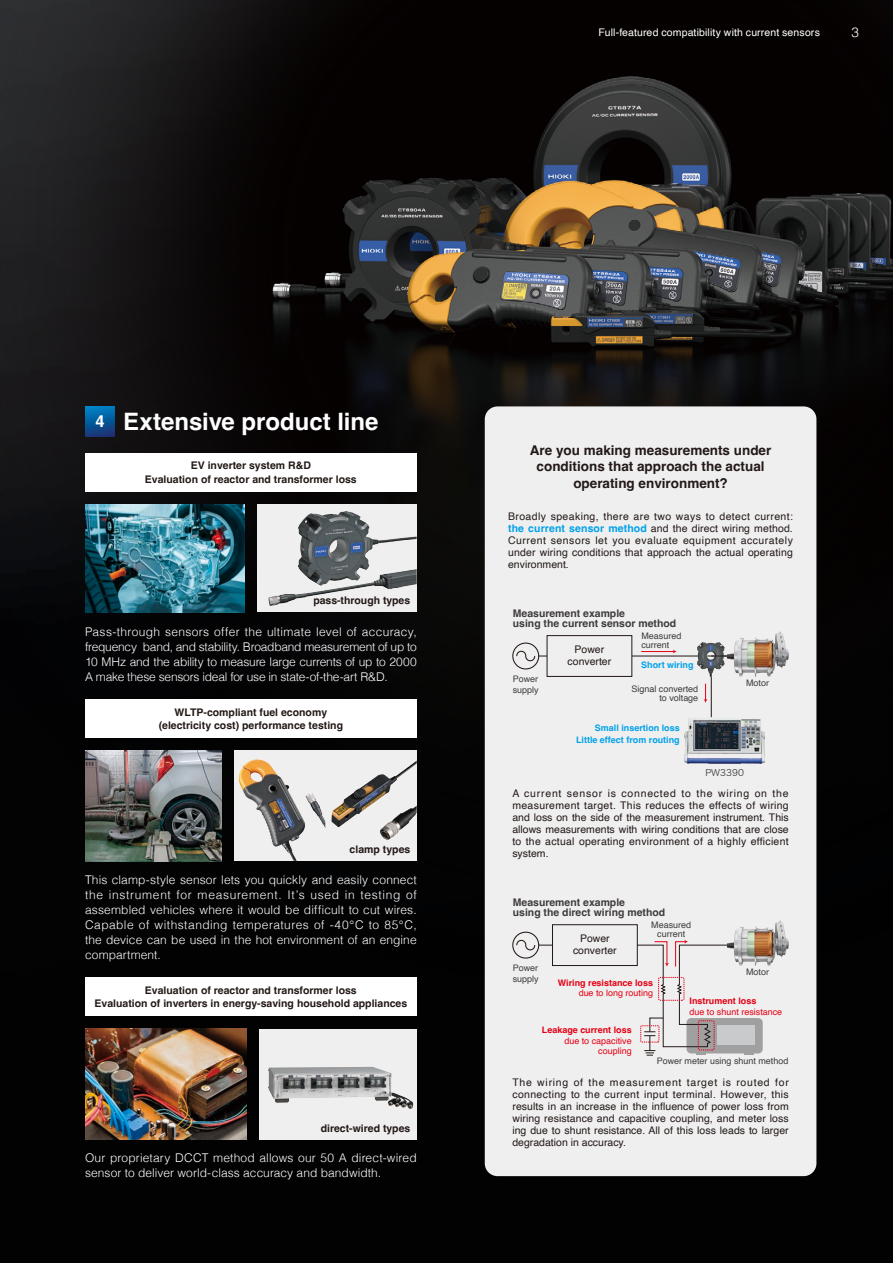
<style>
.page{position:relative;width:893px;height:1263px;background:#fff}
.page>*{position:absolute;margin:0;border:0;box-sizing:border-box;transform-origin:0 0}
.t1{font:700 24px "Helvetica";letter-spacing:-.005em;color:#fff}
.t2{font:700 13.5px/16.5px "Helvetica";color:#231916;text-align:center}
.t3{font:300 13.5px "Helvetica";color:#fff}
.t4{font:300 12px/15px "Helvetica";letter-spacing:.005em;color:#fff;text-align:justify}
.t5{font:10.5px/12px "Helvetica";color:#231916;text-align:justify}
.t6{font:700 10.5px/13.5px "Helvetica";color:#231916;text-align:center}
.t7{font:700 10.5px/10.5px "Helvetica";color:#3f3b3a}
.t8{font:10.5px "Helvetica";letter-spacing:.01em;color:#fff}
.t9{font:9px/9px "Helvetica";color:#3f3b3a}
.t10{font:9px/10.5px "Helvetica";color:#e60013;text-align:right}
.t11{font:700 9px "Helvetica";color:#e60013}
.t12{font:700 9px/12px "Helvetica";color:#00a1e9;text-align:right}
.t13{font:9px "Hira Kaku Pro W3";color:#3f3b3a}
.s1{font-size:16.5px}
.s2{font-weight:700;color:#00a1e9}
</style>
<div class="page">
<div style="left:0;top:1145px;width:893px;height:118px;background:#020203"></div>
<img style="left:0;top:0;width:893px;height:1145px">
<div style="left:485px;top:406px;width:331px;height:770px;background:#efeff0;border-radius:13px"></div>
<div style="left:513px;top:932px;width:26px;height:26px;border:1px solid #231916;border-radius:50%"></div>
<div style="left:552px;top:924px;width:85px;height:42px;border:1px solid #231916"></div>
<svg style="left:516px;top:939px;width:246px;height:117px"></svg>
<div style="left:698px;top:1020px;width:16px;height:30px;border:1px dashed #e60013"></div>
<div style="left:640px;top:1025px;width:19px;height:17px;border:1px dashed #e60013"></div>
<div style="left:658px;top:977px;width:26px;height:23px;border:1px dashed #e60013;border-radius:2px"></div>
<img style="left:727px;top:921px;width:61px;height:44px">
<hr style="left:539px;top:656px;width:205px;height:1px;background:#231916">
<svg style="left:516px;top:650px;width:20px;height:12px"></svg>
<div style="left:513px;top:642px;width:26px;height:27px;border:1px solid #231916;border-radius:50%"></div>
<div style="left:547px;top:636px;width:85px;height:40px;background:#efeff0"></div>
<div style="left:547px;top:635px;width:85px;height:42px;border:1px solid #231916"></div>
<hr style="left:641px;top:651px;width:33px;height:1px;background:#e60013">
<svg style="left:703px;top:684px;width:5px;height:19px"></svg>
<hr style="left:711px;top:668px;width:1px;height:76px;background:#231916">
<img style="left:698px;top:642px;width:27px;height:34px">
<hr style="left:711px;top:656px;width:48px;height:1px;background:#231916">
<img style="left:685px;top:717px;width:79px;height:46px">
<img style="left:727px;top:632px;width:61px;height:44px">
<div style="left:85px;top:406px;width:30px;height:30px;background:linear-gradient(to bottom,#0083c4,#143577)"></div>
<div style="left:85px;top:453px;width:332px;height:38px;background:#fff"></div>
<img style="left:85px;top:504px;width:159px;height:109px">
<div style="left:257px;top:504px;width:160px;height:108px;background:#efeff0"></div>
<img style="left:298px;top:511px;width:119px;height:75px">
<div style="left:85px;top:699px;width:332px;height:39px;background:#fff"></div>
<img style="left:85px;top:750px;width:136px;height:111px">
<div style="left:325px;top:750px;width:92px;height:111px;background:#efeff0"></div>
<img style="left:331px;top:760px;width:86px;height:80px">
<div style="left:234px;top:750px;width:91px;height:111px;background:#efeff0"></div>
<img style="left:239px;top:759px;width:58px;height:102px">
<div style="left:85px;top:978px;width:332px;height:38px;background:#fff"></div>
<img style="left:85px;top:1029px;width:162px;height:110px">
<div style="left:259px;top:1029px;width:158px;height:110px;background:#efeff0"></div>
<img style="left:268px;top:1067px;width:145px;height:42px">
<p class="t8" style="left:599px;top:24px;width:223px">Full-featured compatibility with current sensors</p>
<p class="t3" style="left:851px;top:21px;width:9px">3</p>
<h1 class="t1" style="left:95px;top:407px;width:285px"><span class="s1">4</span> Extensive product line</h1>
<p class="t6" style="left:145px;top:460px;width:213px">EV inverter system R&amp;D<br>Evaluation of reactor and transformer loss</p>
<p class="t6" style="left:313px;top:595px;width:98px">pass-through types</p>
<p class="t4" style="left:85px;top:623px;width:333px">Pass-through sensors offer the ultimate level of accuracy, frequency band, and stability. Broadband measurement of up to 10 MHz and the ability to measure large currents of up to 2000<br>A make these sensors ideal for use in state-of-the-art R&amp;D.</p>
<p class="t6" style="left:159px;top:706px;width:186px">WLTP-compliant fuel economy (electricity cost) performance testing</p>
<p class="t6" style="left:350px;top:844px;width:62px">clamp types</p>
<p class="t4" style="left:85px;top:871px;width:333px">This clamp-style sensor lets you quickly and easily connect the instrument for measurement. It’s used in testing of assembled vehicles where it would be difficult to cut wires.<br>Capable of withstanding temperatures of -40°C to 85°C, the device can be used in the hot environment of an engine compartment.</p>
<p class="t6" style="left:94px;top:985px;width:314px">Evaluation of reactor and transformer loss<br>Evaluation of inverters in energy-saving household appliances</p>
<p class="t6" style="left:321px;top:1122px;width:91px">direct-wired types</p>
<p class="t4" style="left:85px;top:1150px;width:333px">Our proprietary DCCT method allows our 50 A direct-wired sensor to deliver world-class accuracy and bandwidth.</p>
<p class="t2" style="left:530px;top:443px;width:243px">Are you making measurements under conditions that approach the actual operating environment?</p>
<p class="t5" style="left:508px;top:511px;width:286px">Broadly speaking, there are two ways to detect current: <span class="s2">the current sensor method</span> and the direct wiring method.<br>Current sensors let you evaluate equipment accurately under wiring conditions that approach the actual operating environment.</p>
<p class="t7" style="left:513px;top:609px;width:165px">Measurement example<br>using the current sensor method</p>
<p class="t9" style="left:513px;top:674px;width:27px;line-height:10.5px">Power supply</p>
<p class="t5" style="left:568px;top:644px;width:45px;text-align:center">Power converter</p>
<p class="t9" style="left:641px;top:632px;width:41px">Measured current</p>
<p class="t12" style="left:641px;top:660px;width:54px">Short wiring</p>
<p class="t9" style="left:631px;top:684px;width:68px;text-align:right">Signal converted to voltage</p>
<p class="t12" style="left:576px;top:722px;width:105px">Small insertion loss<br>Little effect from routing</p>
<p class="t9" style="left:746px;top:678px;width:24px">Motor</p>
<p class="t13" style="left:705px;top:765px;width:40px">PW3390</p>
<p class="t5" style="left:512px;top:788px;width:278px">A current sensor is connected to the wiring on the measurement target. This reduces the effects of wiring and loss on the side of the measurement instrument. This allows measurements with wiring conditions that are close to the actual operating environment of a highly efficient system.</p>
<p class="t7" style="left:513px;top:898px;width:154px">Measurement example<br>using the direct wiring method</p>
<p class="t9" style="left:513px;top:963px;width:27px;line-height:10.5px">Power supply</p>
<p class="t5" style="left:573px;top:933px;width:45px;text-align:center">Power converter</p>
<p class="t9" style="left:651px;top:921px;width:41px;text-align:center">Measured current</p>
<p class="t9" style="left:746px;top:967px;width:24px">Motor</p>
<p class="t11" style="left:558px;top:977px;width:97px">Wiring resistance loss</p>
<p class="t10" style="left:579px;top:988px;width:76px">due to long routing</p>
<p class="t11" style="left:689px;top:996px;width:68px">Instrument loss</p>
<p class="t10" style="left:689px;top:1006px;width:94px">due to shunt resistance</p>
<p class="t11" style="left:542px;top:1025px;width:91px">Leakage current loss</p>
<p class="t10" style="left:564px;top:1036px;width:69px">due to capacitive coupling</p>
<p class="t9" style="left:657px;top:1057px;width:133px">Power meter using shunt method</p>
<p class="t5" style="left:512px;top:1077px;width:278px">The wiring of the measurement target is routed for connecting to the current input terminal. However, this results in an increase in the influence of power loss from wiring resistance and capacitive coupling, and meter loss ing due to shunt resistance. All of this loss leads to larger degradation in accuracy.</p>
</div>
